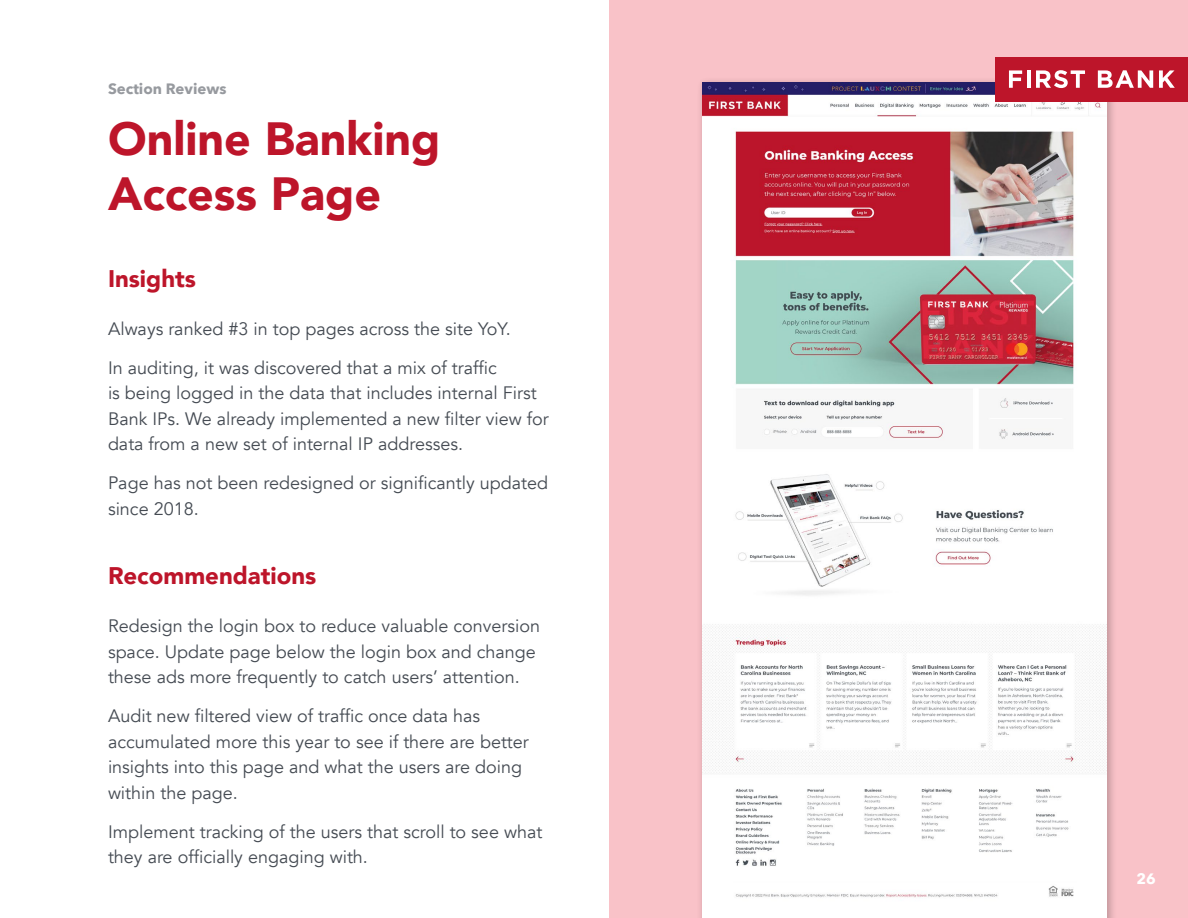
<style>
.page{position:relative;width:1188px;height:918px;background:#fff}
.page>*{position:absolute;margin:0;border:0;box-sizing:border-box;transform-origin:0 0}
.t1{font:900 46.5px/55.8px "Avenir";color:#bd152a}
.t2{font:900 24px "Avenir";color:#bd152a}
.t3{font:18px/25.5px "Avenir";color:#454b53}
.t4{font:700 15px "Avenir Next";color:#979a9f}
.t5{font:700 15px "Avenir Next";color:#fff}
</style>
<div class="page">
<div style="left:609px;top:0;width:579px;height:918px;background:#f9c2c8"></div>
<div style="left:697px;top:77px;width:421px;height:841px;background:#000;opacity:.25"></div>
<img style="left:703px;top:82px;width:404px;height:820px">
<div style="left:996px;top:57px;width:192px;height:44px;background:#bd152a"></div>
<svg style="left:1009px;top:70px;width:13px;height:18px"></svg>
<hr style="left:1027px;top:70px;width:3px;height:18px;background:#fff">
<svg style="left:1036px;top:70px;width:49px;height:18px"></svg>
<svg style="left:1098px;top:70px;width:55px;height:18px"></svg>
<svg style="left:1159px;top:70px;width:16px;height:18px"></svg>
<p class="t4" style="left:108px;top:76px;width:120px">Section Reviews</p>
<h1 class="t1" style="left:108px;top:109px;width:334px">Online Banking<br>Access Page</h1>
<h2 class="t2" style="left:108px;top:258px;width:90px">Insights</h2>
<p class="t3" style="left:108px;top:309px;width:404px;line-height:39px">Always ranked #3 in top pages across the site YoY.<br>In auditing, it was discovered that a mix of traffic</p>
<p class="t3" style="left:108px;top:381px;width:442px">is being logged in the data that includes internal First<br>Bank IPs. We already implemented a new filter view for data from a new set of internal IP addresses.</p>
<p class="t3" style="left:108px;top:471px;width:442px">Page has not been redesigned or significantly updated since 2018.</p>
<h2 class="t2" style="left:108px;top:555px;width:210px">Recommendations</h2>
<p class="t3" style="left:108px;top:614px;width:434px">Redesign the login box to reduce valuable conversion space. Update page below the login box and change these ads more frequently to catch users’ attention.</p>
<p class="t3" style="left:108px;top:704px;width:422px">Audit new filtered view of traffic once data has accumulated more this year to see if there are better insights into this page and what the users are doing within the page.</p>
<p class="t3" style="left:108px;top:819px;width:436px">Implement tracking of the users that scroll to see what they are officially engaging with.</p>
<p class="t5" style="left:1137px;top:866px;width:21px">26</p>
</div>
